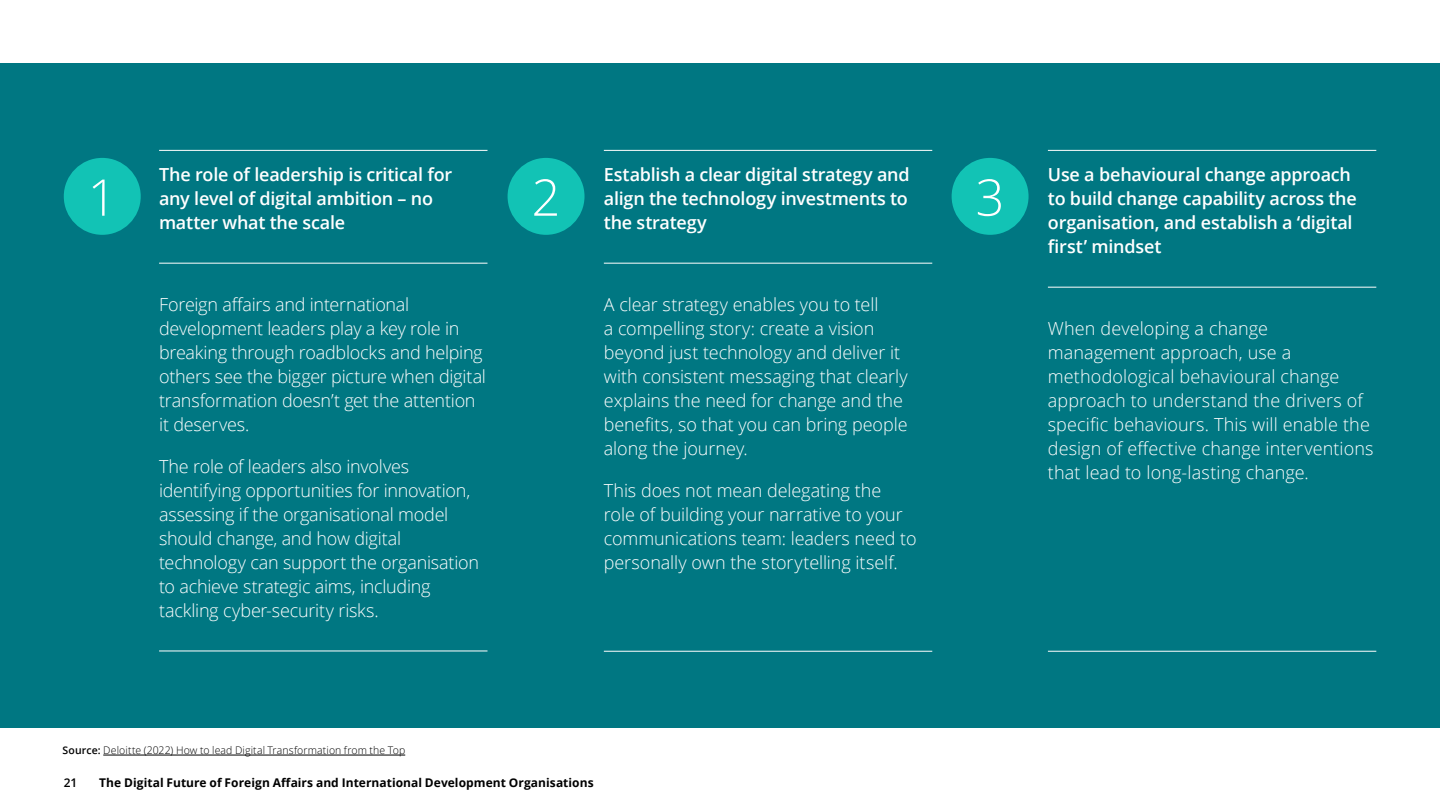
<style>
.page{position:relative;width:1440px;height:810px;background:#fff}
.page>*{position:absolute;margin:0;border:0;box-sizing:border-box;transform-origin:0 0}
.t1{font:300 50.7px "Open Sans";color:#fff}
.t2{font:300 18px/24px "Open Sans";letter-spacing:-.005em;color:#fff}
.t3{font:600 18px/24px "Open Sans";letter-spacing:-.015em;color:#fff}
.t4{font:700 12px "Open Sans";letter-spacing:.005em;color:#000}
.t5{font:600 12px "Open Sans";color:#000}
.t6{font:300 10.5px "Open Sans";letter-spacing:.01em;color:#000}
.s1{font-weight:600}
</style>
<div class="page">
<div style="left:0;top:64px;width:1440px;height:664px;background:#007782"></div>
<div style="left:64px;top:158px;width:77px;height:77px;background:#12c3b5;border-radius:50%"></div>
<div style="left:508px;top:158px;width:77px;height:77px;background:#12c3b5;border-radius:50%"></div>
<div style="left:952px;top:158px;width:77px;height:77px;background:#12c3b5;border-radius:50%"></div>
<hr style="left:103px;top:755px;width:302px;height:1px;background:#000">
<hr style="left:159px;top:150px;width:329px;height:1px;background:#fff">
<hr style="left:159px;top:263px;width:329px;height:1px;background:#fff">
<hr style="left:159px;top:651px;width:329px;height:1px;background:#fff">
<hr style="left:604px;top:651px;width:328px;height:1px;background:#fff">
<hr style="left:604px;top:150px;width:328px;height:1px;background:#fff">
<hr style="left:604px;top:263px;width:328px;height:1px;background:#fff">
<hr style="left:1048px;top:150px;width:328px;height:1px;background:#fff">
<hr style="left:1048px;top:287px;width:328px;height:1px;background:#fff">
<hr style="left:1048px;top:651px;width:328px;height:1px;background:#fff">
<p class="t3" style="left:159px;top:162px;width:295px">The role of leadership is critical for any level of digital ambition – no matter what the scale</p>
<p class="t3" style="left:604px;top:162px;width:307px;text-align:justify">Establish a clear digital strategy and align the technology investments to the strategy</p>
<h1 class="t1" style="left:88px;top:163px;width:30px">1</h1>
<h1 class="t1" style="left:531px;top:163px;width:30px">2</h1>
<h1 class="t1" style="left:976px;top:163px;width:30px">3</h1>
<p class="t2" style="left:159px;top:292px;width:328px">Foreign affairs and international development leaders play a key role in breaking through roadblocks and helping others see the bigger picture when digital transformation doesn’t get the attention it deserves.</p>
<p class="t2" style="left:159px;top:454px;width:322px">The role of leaders also involves identifying opportunities for innovation, assessing if the organisational model should change, and how digital technology can support the organisation to achieve strategic aims, including tackling cyber-security risks.</p>
<p class="t2" style="left:604px;top:292px;width:305px">A clear strategy enables you to tell<br>a compelling story: create a vision beyond just technology and deliver it with consistent messaging that clearly explains the need for change and the benefits, so that you can bring people along the journey.</p>
<p class="t2" style="left:604px;top:478px;width:314px">This does not mean delegating the role of building your narrative to your communications team: leaders need to personally own the storytelling itself.</p>
<p class="t3" style="left:1048px;top:162px;width:310px">Use a behavioural change approach to build change capability across the organisation, and establish a ‘digital first’ mindset</p>
<p class="t2" style="left:1048px;top:316px;width:327px">When developing a change management approach, use a methodological behavioural change approach to understand the drivers of specific behaviours. This will enable the design of effective change interventions that lead to long-lasting change.</p>
<p class="t6" style="left:63px;top:743px;width:344px"><span class="s1">Source:</span> Deloitte (2022) How to lead Digital Transformation from the Top</p>
<p class="t5" style="left:64px;top:774px;width:15px">21</p>
<p class="t4" style="left:99px;top:774px;width:496px">The Digital Future of Foreign Affairs and International Development Organisations</p>
</div>
